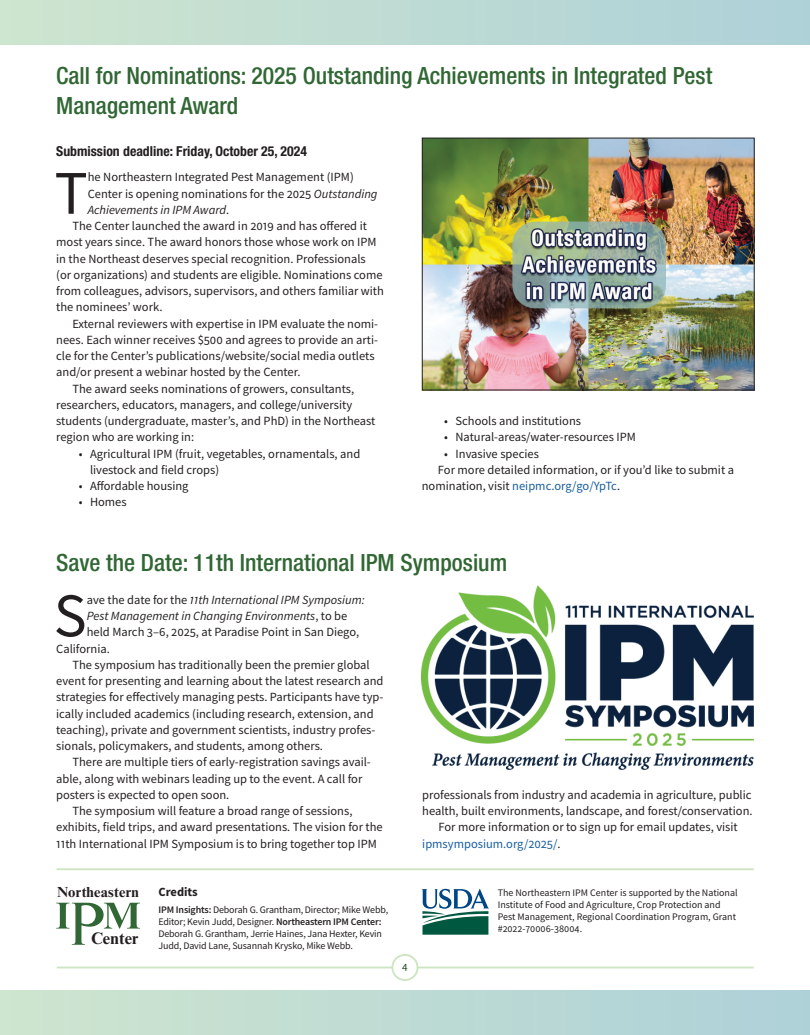
<style>
.page{position:relative;width:810px;height:1035px;background:#fff}
.page>*{position:absolute;margin:0;border:0;box-sizing:border-box;transform-origin:0 0}
.P__Article_Text_-_Fi{font:62px "Source Sans Pro";color:#231f20}
.H1__Article_Title{font:500 condensed 23.75px/30px "Helvetica Neue LT Std";color:#316734}
.t1{font:700 16.75px "Times New Roman MT Std";letter-spacing:.01em;color:#231f20}
.t2{font:700 14.62px "Times New Roman MT Std";letter-spacing:.015em;color:#231f20}
.P__Article_Subtitle{font:700 condensed 13.75px "Helvetica Neue LT Std";color:#231f20}
.P__Article_Text{font:12.5px/16.2px "Source Sans Pro";color:#231f20}
.P__Article_Text_-_Fi-2{font:12.5px/16.2px "Source Sans Pro";color:#231f20}
.P__Article_Text_-_Fi-3{font:italic 12.5px "Source Sans Pro";color:#231f20}
.P__Article_Text-2{font:700 12.5px "Source Sans Pro";color:#231f20}
.t3{font:11.12px "Source Sans Pro";color:#214d25}
.P__Article_Text-3{font:10px/12px "Source Sans Pro";letter-spacing:-.015em;color:#231f20}
.s1{font-style:italic}
.s2{color:#175d9e}
.s3{font-style:normal}
.s4{font-weight:600}
</style>
<div class="page">
<div style="left:0;top:990px;width:810px;height:45px;background:linear-gradient(to right,#cee5cf,#aed1d9)"></div>
<div style="left:391px;top:954px;width:27px;height:27px;border:2px solid #cde5c1;border-radius:50%"></div>
<hr style="left:418px;top:967px;width:336px;height:1px;background:#cde5c1">
<hr style="left:57px;top:967px;width:335px;height:1px;background:#cde5c1">
<img style="left:424px;top:140px;width:329px;height:248px">
<div style="left:422px;top:138px;width:333px;height:252px;border:1px solid #231f20"></div>
<hr style="left:57px;top:868px;width:697px;height:2px;background:#cde5c1">
<svg style="left:422px;top:889px;width:67px;height:46px"></svg>
<svg style="left:56px;top:903px;width:84px;height:42px"></svg>
<img style="left:422px;top:585px;width:332px;height:185px">
<div style="left:0;top:0;width:810px;height:45px;background:linear-gradient(to right,#cee5cf,#aed1d9)"></div>
<p class="H1__Article_Title" style="left:56px;top:60px;width:658px">Call for Nominations: 2025 Outstanding Achievements in Integrated Pest<br>Management Award</p>
<p class="P__Article_Subtitle" style="left:56px;top:143px;width:252px">Submission deadline: Friday, October 25, 2024</p>
<p class="P__Article_Text_-_Fi" style="left:55px;top:154px;width:35px">T</p>
<p class="P__Article_Text_-_Fi-2" style="left:88px;top:169px;width:291px">he Northeastern Integrated Pest Management (IPM)<br>Center is opening nominations for the 2025 <span class="s1">Outstanding<br>Achievements in IPM Award</span>.</p>
<p class="P__Article_Text" style="left:56px;top:218px;width:329px;text-indent:16px">The Center launched the award in 2019 and has offered it most years since. The award honors those whose work on IPM in the Northeast deserves special recognition. Professionals<br>(or organizations) and students are eligible. Nominations come from colleagues, advisors, supervisors, and others familiar with the nominees’ work.</p>
<p class="P__Article_Text" style="left:56px;top:315px;width:323px;text-indent:16px">External reviewers with expertise in IPM evaluate the nomi&shy;nees. Each winner receives $500 and agrees to provide an arti&shy;cle for the Center’s publications/website/social media outlets and/or present a webinar hosted by the Center.</p>
<p class="P__Article_Text" style="left:56px;top:380px;width:321px;text-indent:16px">The award seeks nominations of growers, consultants, researchers, educators, managers, and college/university students (undergraduate, master’s, and PhD) in the Northeast region who are working in:</p>
<p class="P__Article_Text" style="left:90px;top:445px;width:272px;text-indent:-11px">• Agricultural IPM (fruit, vegetables, ornamentals, and livestock and field crops)</p>
<p class="P__Article_Text" style="left:79px;top:478px;width:111px">• Affordable housing</p>
<p class="P__Article_Text" style="left:79px;top:494px;width:49px">• Homes</p>
<p class="P__Article_Text" style="left:444px;top:413px;width:138px">• Schools and institutions</p>
<p class="P__Article_Text" style="left:444px;top:429px;width:193px">• Natural-areas/water-resources IPM</p>
<p class="P__Article_Text" style="left:444px;top:445px;width:96px">• Invasive species</p>
<p class="P__Article_Text" style="left:422px;top:461px;width:314px;text-indent:16px">For more detailed information, or if you’d like to submit a nomination, visit <span class="s2">neipmc.org/go/YpTc</span>.</p>
<p class="H1__Article_Title" style="left:56px;top:548px;width:453px">Save the Date: 11th International IPM Symposium</p>
<p class="P__Article_Text_-_Fi" style="left:54px;top:576px;width:35px">S</p>
<p class="P__Article_Text_-_Fi-3" style="left:87px;top:592px;width:279px"><span class="s3">ave the date for the</span> 11th International IPM Symposium:</p>
<p class="P__Article_Text_-_Fi-3" style="left:87px;top:608px;width:262px">Pest Management in Changing Environments<span class="s3">, to be</span></p>
<p class="P__Article_Text_-_Fi-2" style="left:87px;top:624px;width:274px">held March 3–6, 2025, at Paradise Point in San Diego,</p>
<p class="P__Article_Text_-_Fi-2" style="left:56px;top:640px;width:55px">California.</p>
<p class="P__Article_Text" style="left:56px;top:656px;width:329px;text-indent:16px">The symposium has traditionally been the premier global event for presenting and learning about the latest research and strategies for effectively managing pests. Participants have typ&shy;ically included academics (including research, extension, and teaching), private and government scientists, industry profes&shy;sionals, policymakers, and students, among others.</p>
<p class="P__Article_Text" style="left:56px;top:754px;width:316px;text-indent:16px">There are multiple tiers of early-registration savings avail&shy;able, along with webinars leading up to the event. A call for posters is expected to open soon.</p>
<p class="P__Article_Text" style="left:56px;top:803px;width:328px;text-indent:16px">The symposium will feature a broad range of sessions, exhibits, field trips, and award presentations. The vision for the<br>11th International IPM Symposium is to bring together top IPM</p>
<p class="t2" style="left:57px;top:883px;width:83px">Northeastern</p>
<p class="P__Article_Text-2" style="left:158px;top:884px;width:41px">Credits</p>
<p class="P__Article_Text-3" style="left:158px;top:903px;width:231px"><span class="s4">IPM Insights:</span> Deborah G. Grantham, Director; Mike Webb, Editor; Kevin Judd, Designer. <span class="s4">Northeastern IPM Center:<br></span>Deborah G. Grantham, Jerrie Haines, Jana Hexter, Kevin Judd, David Lane, Susannah Krysko, Mike Webb.</p>
<p class="t1" style="left:91px;top:928px;width:49px">Center</p>
<p class="t3" style="left:402px;top:960px;width:7px">4</p>
<p class="P__Article_Text" style="left:422px;top:786px;width:332px">professionals from industry and academia in agriculture, public health, built environments, landscape, and forest/conservation.</p>
<p class="P__Article_Text" style="left:422px;top:819px;width:317px;text-indent:16px">For more information or to sign up for email updates, visit <span class="s2">ipmsymposium.org/2025/</span>.</p>
<p class="P__Article_Text-3" style="left:498px;top:887px;width:241px">The Northeastern IPM Center is supported by the National Institute of Food and Agriculture, Crop Protection and Pest Management, Regional Coordination Program, Grant #2022-70006-38004.</p>
</div>
